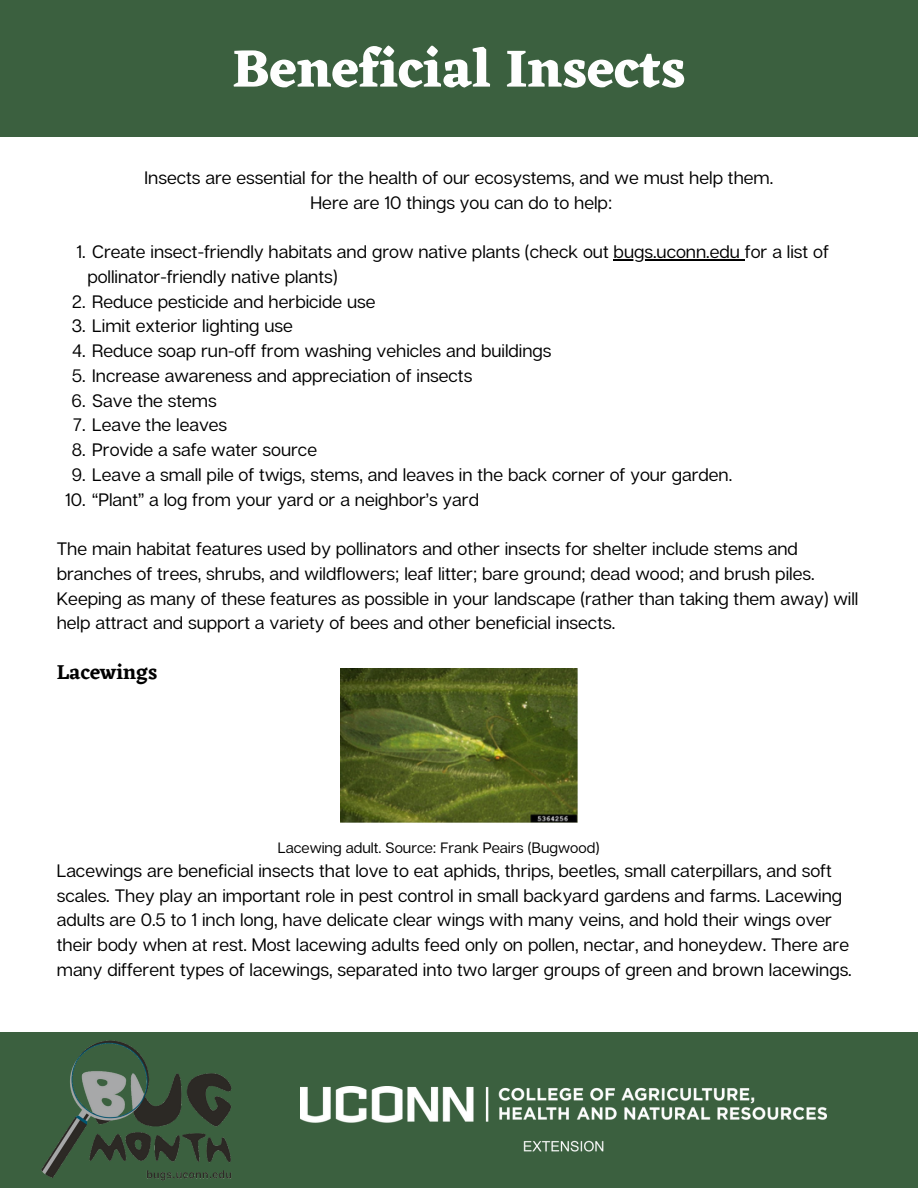
<style>
.page{position:relative;width:918px;height:1188px;background:#fff}
.page>*{position:absolute;margin:0;border:0;box-sizing:border-box;transform-origin:0 0}
.t1{font:700 54px "Eczar";color:#fefefe}
.t2{font:600 21px "Eczar";color:#000}
.t3{font:18px/24.8px "Articulat CF";color:#000}
.t4{font:15px "Articulat CF";color:#000}
</style>
<div class="page">
<div style="left:0;top:0;width:918px;height:137px;background:#3b603f"></div>
<div style="left:0;top:1033px;width:918px;height:155px;background:#3b603f"></div>
<img style="left:301px;top:1086px;width:525px;height:66px">
<img style="left:41px;top:1040px;width:191px;height:141px">
<hr style="left:614px;top:259px;width:131px;height:1px;background:#000">
<img style="left:341px;top:668px;width:236px;height:155px">
<p class="t1" style="left:232px;top:36px;width:455px">Beneficial Insects</p>
<p class="t3" style="left:145px;top:165px;width:630px">Insects are essential for the health of our ecosystems, and we must help them.</p>
<p class="t3" style="left:311px;top:189px;width:303px">Here are 10 things you can do to help:</p>
<p class="t3" style="left:87px;top:239px;width:743px;text-indent:-11px">1. Create insect-friendly habitats and grow native plants (check out bugs.uconn.edu for a list of pollinator-friendly native plants)</p>
<p class="t3" style="left:72px;top:288px;width:305px">2. Reduce pesticide and herbicide use</p>
<p class="t3" style="left:72px;top:313px;width:223px">3. Limit exterior lighting use</p>
<p class="t3" style="left:72px;top:338px;width:481px">4. Reduce soap run-off from washing vehicles and buildings</p>
<p class="t3" style="left:72px;top:363px;width:402px">5. Increase awareness and appreciation of insects</p>
<p class="t3" style="left:72px;top:387px;width:147px">6. Save the stems</p>
<p class="t3" style="left:73px;top:412px;width:155px">7. Leave the leaves</p>
<p class="t3" style="left:72px;top:437px;width:247px">8. Provide a safe water source</p>
<p class="t3" style="left:72px;top:462px;width:662px">9. Leave a small pile of twigs, stems, and leaves in the back corner of your garden.</p>
<p class="t3" style="left:65px;top:486px;width:416px">10. “Plant” a log from your yard or a neighbor’s yard</p>
<p class="t3" style="left:57px;top:536px;width:803px">The main habitat features used by pollinators and other insects for shelter include stems and branches of trees, shrubs, and wildflowers; leaf litter; bare ground; dead wood; and brush piles.<br>Keeping as many of these features as possible in your landscape (rather than taking them away) will help attract and support a variety of bees and other beneficial insects.</p>
<p class="t2" style="left:57px;top:659px;width:102px">Lacewings</p>
<p class="t4" style="left:278px;top:839px;width:323px">Lacewing adult. Source: Frank Peairs (Bugwood)</p>
<p class="t3" style="left:57px;top:858px;width:797px">Lacewings are beneficial insects that love to eat aphids, thrips, beetles, small caterpillars, and soft scales. They play an important role in pest control in small backyard gardens and farms. Lacewing adults are 0.5 to 1 inch long, have delicate clear wings with many veins, and hold their wings over their body when at rest. Most lacewing adults feed only on pollen, nectar, and honeydew. There are many different types of lacewings, separated into two larger groups of green and brown lacewings.</p>
</div>
